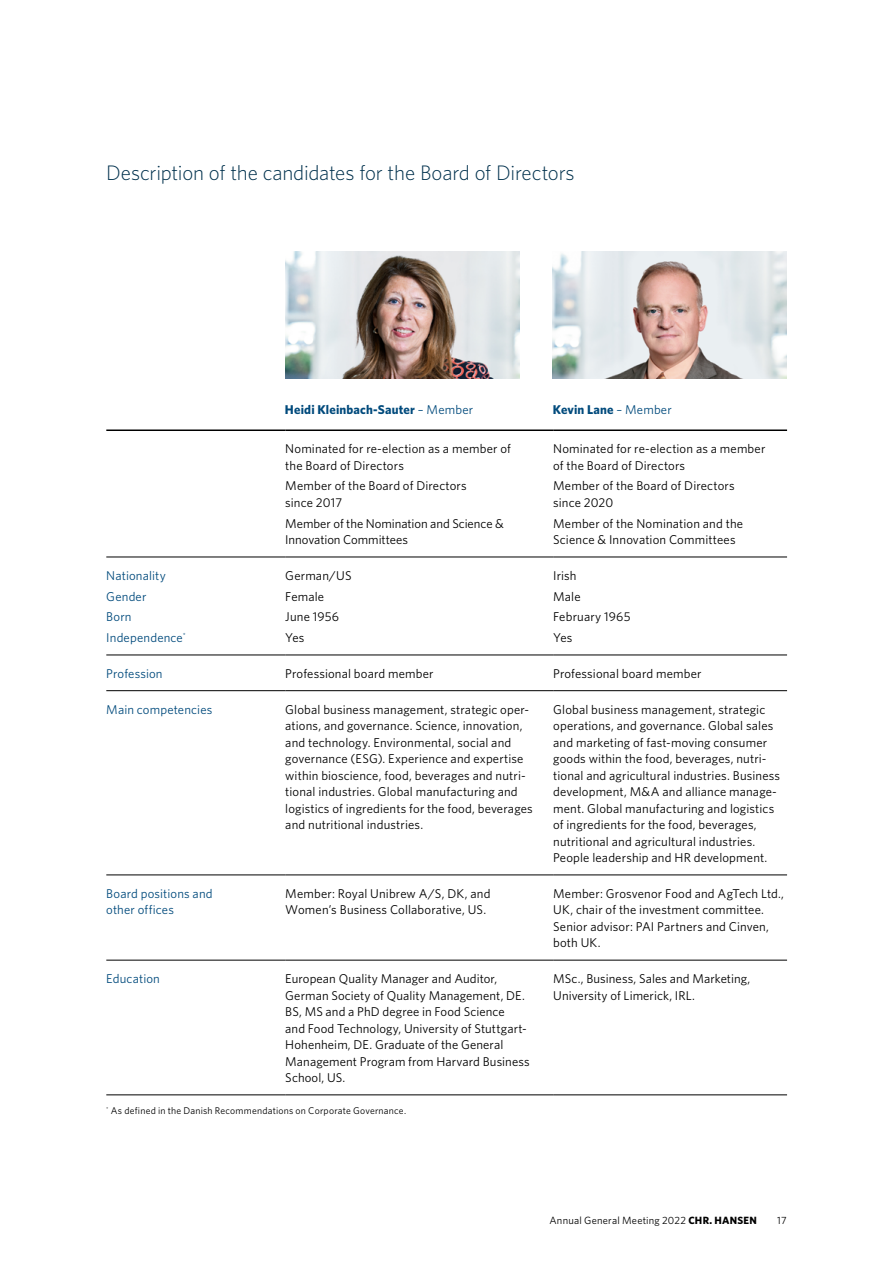
<style>
.page{position:relative;width:893px;height:1263px;background:#fff}
.page>*{position:absolute;margin:0;border:0;box-sizing:border-box;transform-origin:0 0}
.t1{font:300 21px "Whitney";letter-spacing:-.01em;color:#00314d}
.t2{font:12.75px/16.5px "Whitney";letter-spacing:.01em;color:#000}
.t3{font:12.75px/20.7px "Whitney";letter-spacing:.01em;color:#004a7c}
.t4{font:700 12.75px "Whitney";letter-spacing:.015em;color:#004a7c}
.t5{font:10.5px "Whitney";letter-spacing:.02em;color:#000}
.t6{font:9.75px "Whitney";letter-spacing:.02em;color:#000}
.s1{font-weight:400}
.s2{font-weight:700}
</style>
<div class="page">
<img style="left:553px;top:251px;width:234px;height:127px">
<img style="left:285px;top:251px;width:234px;height:127px">
<hr style="left:106px;top:557px;width:179px;height:1px;background:#000">
<hr style="left:285px;top:557px;width:268px;height:1px;background:#000">
<hr style="left:553px;top:557px;width:234px;height:1px;background:#000">
<hr style="left:106px;top:655px;width:179px;height:1px;background:#000">
<hr style="left:285px;top:655px;width:268px;height:1px;background:#000">
<hr style="left:553px;top:655px;width:234px;height:1px;background:#000">
<hr style="left:106px;top:690px;width:179px;height:1px;background:#000">
<hr style="left:285px;top:690px;width:268px;height:1px;background:#000">
<hr style="left:553px;top:690px;width:234px;height:1px;background:#000">
<hr style="left:106px;top:875px;width:179px;height:1px;background:#000">
<hr style="left:285px;top:875px;width:268px;height:1px;background:#000">
<hr style="left:553px;top:875px;width:234px;height:1px;background:#000">
<hr style="left:106px;top:960px;width:179px;height:1px;background:#000">
<hr style="left:285px;top:960px;width:268px;height:1px;background:#000">
<hr style="left:553px;top:960px;width:234px;height:1px;background:#000">
<hr style="left:106px;top:1094px;width:179px;height:1px;background:#000">
<hr style="left:285px;top:1094px;width:268px;height:1px;background:#000">
<hr style="left:553px;top:1094px;width:234px;height:1px;background:#000">
<hr style="left:106px;top:429px;width:179px;height:2px;background:#000">
<hr style="left:285px;top:429px;width:268px;height:2px;background:#000">
<hr style="left:553px;top:429px;width:234px;height:2px;background:#000">
<h1 class="t1" style="left:106px;top:159px;width:470px">Description of the candidates for the Board of Directors</h1>
<p class="t4" style="left:285px;top:401px;width:190px">Heidi Kleinbach-Sauter <span class="s1">– Member</span></p>
<p class="t4" style="left:553px;top:401px;width:120px">Kevin Lane <span class="s1">– Member</span></p>
<p class="t2" style="left:285px;top:440px;width:227px">Nominated for re-election as a member of the Board of Directors</p>
<p class="t2" style="left:285px;top:477px;width:183px">Member of the Board of Directors since 2017</p>
<p class="t2" style="left:285px;top:515px;width:220px">Member of the Nomination and Science &amp;<br>Innovation Committees</p>
<p class="t2" style="left:553px;top:440px;width:214px">Nominated for re-election as a member of the Board of Directors</p>
<p class="t2" style="left:553px;top:477px;width:183px">Member of the Board of Directors since 2020</p>
<p class="t2" style="left:553px;top:515px;width:191px">Member of the Nomination and the<br>Science &amp; Innovation Committees</p>
<p class="t3" style="left:106px;top:565px;width:81px">Nationality<br>Gender<br>Born<br>Independence<sup>*</sup></p>
<p class="t2" style="left:285px;top:565px;width:68px;line-height:20.7px">German/US<br>Female<br>June 1956<br>Yes</p>
<p class="t2" style="left:553px;top:565px;width:79px;line-height:20.7px">Irish<br>Male<br>February 1965<br>Yes</p>
<p class="t3" style="left:106px;top:663px;width:58px">Profession</p>
<p class="t2" style="left:285px;top:665px;width:150px">Professional board member</p>
<p class="t2" style="left:553px;top:665px;width:150px">Professional board member</p>
<p class="t3" style="left:106px;top:698px;width:108px">Main competencies</p>
<p class="t2" style="left:285px;top:701px;width:249px">Global business management, strategic oper&shy;ations, and governance. Science, innovation, and technology. Environmental, social and governance (ESG). Experience and expertise within bioscience, food, beverages and nutri&shy;tional industries. Global manufacturing and logistics of ingredients for the food, beverages and nutritional industries.</p>
<p class="t2" style="left:553px;top:701px;width:228px">Global business management, strategic operations, and governance. Global sales and marketing of fast-moving consumer goods within the food, beverages, nutri&shy;tional and agricultural industries. Business development, M&amp;A and alliance manage&shy;ment. Global manufacturing and logistics of ingredients for the food, beverages, nutritional and agricultural industries.<br>People leadership and HR development.</p>
<p class="t3" style="left:106px;top:885px;width:108px;line-height:16.5px">Board positions and other offices</p>
<p class="t2" style="left:285px;top:885px;width:207px">Member: Royal Unibrew A/S, DK, and<br>Women’s Business Collaborative, US.</p>
<p class="t2" style="left:553px;top:885px;width:232px">Member: Grosvenor Food and AgTech Ltd.,<br>UK, chair of the investment committee.<br>Senior advisor: PAI Partners and Cinven, both UK.</p>
<p class="t3" style="left:106px;top:968px;width:55px">Education</p>
<p class="t2" style="left:285px;top:970px;width:246px">European Quality Manager and Auditor, German Society of Quality Management, DE.<br>BS, MS and a PhD degree in Food Science<br>and Food Technology, University of Stuttgart-Hohenheim, DE. Graduate of the General Management Program from Harvard Business School, US.</p>
<p class="t2" style="left:553px;top:970px;width:199px">MSc., Business, Sales and Marketing,<br>University of Limerick, IRL.</p>
<p class="t6" style="left:106px;top:1104px;width:301px"><sup>*</sup> As defined in the Danish Recommendations on Corporate Governance.</p>
<p class="t5" style="left:549px;top:1213px;width:209px">Annual General Meeting 2022 <span class="s2">CHR. HANSEN</span></p>
<p class="t5" style="left:777px;top:1213px;width:11px">17</p>
</div>
